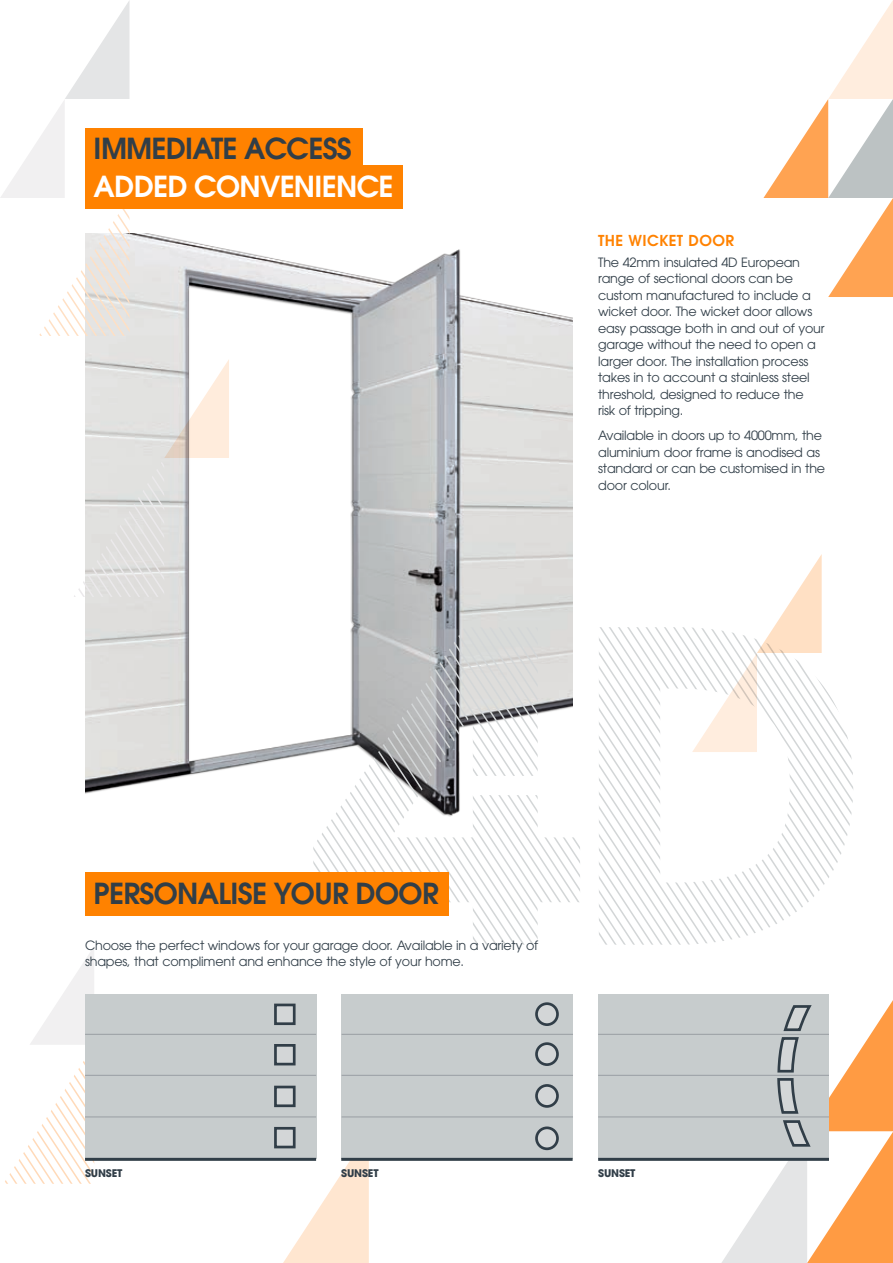
<style>
.page{position:relative;width:893px;height:1263px;background:#fff}
.page>*{position:absolute;margin:0;border:0;box-sizing:border-box;transform-origin:0 0}
.t1{font:600 28.8px "Avant Garde";letter-spacing:-.025em;color:#313e48}
.t2{font:600 28.8px "Avant Garde";letter-spacing:-.025em;color:#fff}
.t3{font:600 15px "Avant Garde LT";letter-spacing:.025em;color:#ff8200}
.t4{font:12.75px/16.5px "Avant Garde LT";letter-spacing:-.015em;color:#313e48}
.t5{font:700 10.5px "Avant Garde LT";letter-spacing:-.015em;color:#313e48}
</style>
<div class="page">
<img style="left:85px;top:234px;width:488px;height:560px">
<svg style="left:74px;top:359px;width:155px;height:238px"></svg>
<svg style="left:283px;top:1132px;width:86px;height:131px"></svg>
<svg style="left:651px;top:627px;width:9px;height:318px"></svg>
<svg style="left:642px;top:627px;width:9px;height:318px"></svg>
<svg style="left:632px;top:627px;width:10px;height:318px"></svg>
<svg style="left:623px;top:627px;width:9px;height:318px"></svg>
<svg style="left:614px;top:627px;width:9px;height:318px"></svg>
<svg style="left:605px;top:627px;width:9px;height:318px"></svg>
<svg style="left:599px;top:627px;width:6px;height:316px"></svg>
<svg style="left:568px;top:627px;width:9px;height:276px"></svg>
<svg style="left:559px;top:627px;width:9px;height:276px"></svg>
<svg style="left:550px;top:627px;width:9px;height:276px"></svg>
<svg style="left:541px;top:627px;width:9px;height:275px"></svg>
<svg style="left:531px;top:627px;width:10px;height:318px"></svg>
<svg style="left:522px;top:627px;width:9px;height:318px"></svg>
<svg style="left:513px;top:627px;width:9px;height:318px"></svg>
<svg style="left:504px;top:627px;width:9px;height:318px"></svg>
<svg style="left:495px;top:627px;width:9px;height:318px"></svg>
<svg style="left:485px;top:627px;width:10px;height:318px"></svg>
<svg style="left:476px;top:627px;width:9px;height:318px"></svg>
<svg style="left:467px;top:627px;width:9px;height:316px"></svg>
<svg style="left:458px;top:627px;width:9px;height:276px"></svg>
<svg style="left:449px;top:627px;width:9px;height:276px"></svg>
<svg style="left:313px;top:627px;width:136px;height:289px"></svg>
<svg style="left:0;top:1px;width:130px;height:335px"></svg>
<svg style="left:5px;top:947px;width:89px;height:237px"></svg>
<svg style="left:692px;top:554px;width:161px;height:390px"></svg>
<svg style="left:763px;top:0;width:130px;height:297px"></svg>
<div style="left:85px;top:994px;width:231px;height:165px;background:#c7cccd"></div>
<div style="left:342px;top:994px;width:231px;height:165px;background:#c7cccd"></div>
<hr style="left:85px;top:1158px;width:231px;height:3px;background:#313e48">
<hr style="left:341px;top:1158px;width:232px;height:3px;background:#313e48">
<hr style="left:85px;top:1116px;width:231px;height:1px;background:#9ea3a8">
<hr style="left:342px;top:1116px;width:231px;height:1px;background:#9ea3a8">
<hr style="left:85px;top:1075px;width:231px;height:1px;background:#9ea3a8">
<hr style="left:342px;top:1075px;width:231px;height:1px;background:#9ea3a8">
<hr style="left:85px;top:1034px;width:231px;height:1px;background:#9ea3a8">
<hr style="left:342px;top:1034px;width:231px;height:1px;background:#9ea3a8">
<div style="left:274px;top:1127px;width:22px;height:21px;background:#d3d6d7;border:3px solid #313e48"></div>
<div style="left:274px;top:1086px;width:22px;height:21px;background:#d3d6d7;border:3px solid #313e48"></div>
<div style="left:274px;top:1044px;width:22px;height:21px;background:#d3d6d7;border:3px solid #313e48"></div>
<div style="left:274px;top:1003px;width:22px;height:22px;background:#d3d6d7;border:3px solid #313e48"></div>
<div style="left:536px;top:1128px;width:21px;height:21px;background:#d3d6d7;border-radius:50%"></div>
<div style="left:535px;top:1126px;width:24px;height:24px;border:3px solid #313e48;border-radius:50%"></div>
<div style="left:536px;top:1085px;width:21px;height:21px;background:#d3d6d7;border-radius:50%"></div>
<div style="left:535px;top:1084px;width:24px;height:24px;border:3px solid #313e48;border-radius:50%"></div>
<div style="left:536px;top:1044px;width:21px;height:20px;background:#d3d6d7;border-radius:50%"></div>
<div style="left:535px;top:1042px;width:24px;height:24px;border:3px solid #313e48;border-radius:50%"></div>
<div style="left:536px;top:1004px;width:21px;height:21px;background:#d3d6d7;border-radius:50%"></div>
<div style="left:535px;top:1002px;width:24px;height:24px;border:3px solid #313e48;border-radius:50%"></div>
<div style="left:598px;top:994px;width:231px;height:165px;background:#c7cccd"></div>
<hr style="left:598px;top:1158px;width:231px;height:3px;background:#313e48">
<hr style="left:598px;top:1116px;width:231px;height:1px;background:#9ea3a8">
<hr style="left:598px;top:1075px;width:231px;height:1px;background:#9ea3a8">
<hr style="left:598px;top:1034px;width:231px;height:1px;background:#9ea3a8">
<svg style="left:721px;top:1000px;width:172px;height:263px"></svg>
<div style="left:85px;top:128px;width:277px;height:43px;background:#ff8200"></div>
<div style="left:85px;top:872px;width:363px;height:44px;background:#ff8200"></div>
<div style="left:85px;top:165px;width:317px;height:44px;background:#ff8200"></div>
<h1 class="t1" style="left:94px;top:130px;width:173px">IMMEDIATE ACC</h1>
<h1 class="t1" style="left:308px;top:130px;width:30px">ESS</h1>
<h1 class="t2" style="left:94px;top:168px;width:21px">ADD</h1>
<h1 class="t2" style="left:153px;top:168px;width:242px">ED CONVENIENCE</h1>
<p class="t3" style="left:598px;top:231px;width:137px">THE WICKET DOOR</p>
<p class="t4" style="left:598px;top:254px;width:228px">The 42mm insulated 4D European range of sectional doors can be custom manufactured to include a wicket door. The wicket door allows easy passage both in and out of your garage without the need to open a larger door. The installation process takes in to account a stainless steel threshold, designed to reduce the<br>risk of tripping.</p>
<p class="t4" style="left:598px;top:427px;width:229px">Available in doors up to 4000mm, the aluminium door frame is anodised as standard or can be customised in the door colour.</p>
<h1 class="t1" style="left:94px;top:874px;width:347px">PERSONALISE YOUR DOOR</h1>
<p class="t4" style="left:85px;top:937px;width:455px">Choose the perfect windows for your garage door. Available in a variety of shapes, that compliment and enhance the style of your home.</p>
<p class="t5" style="left:85px;top:1166px;width:39px">SUNSET</p>
<p class="t5" style="left:341px;top:1166px;width:39px">SUNSET</p>
<p class="t5" style="left:598px;top:1166px;width:39px">SUNSET</p>
</div>
